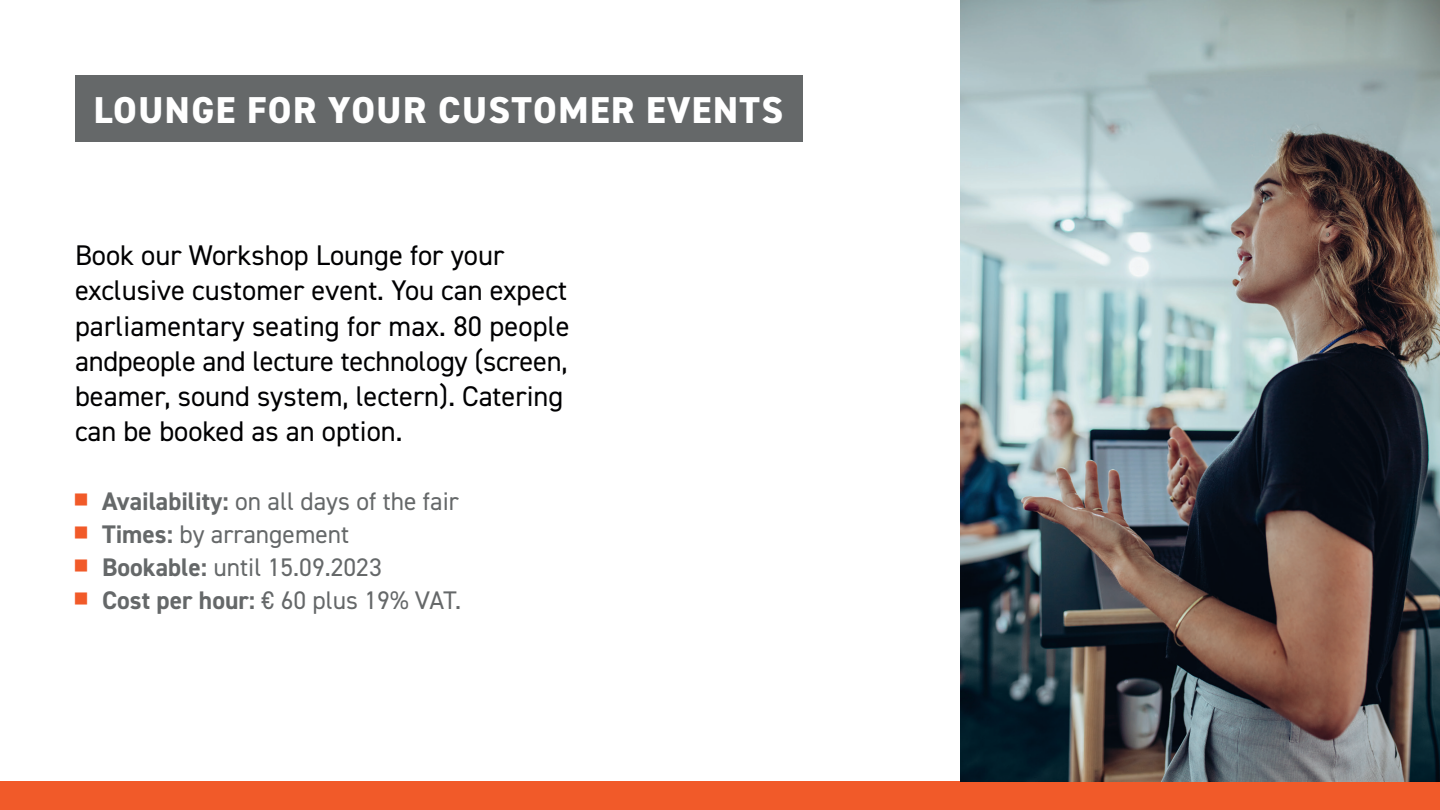
<style>
.page{position:relative;width:1440px;height:810px;background:#fff}
.page>*{position:absolute;margin:0;border:0;box-sizing:border-box;transform-origin:0 0}
.t1{font:800 37.5px "DIN2014";letter-spacing:.04em;color:#fff}
.t2{font:28.5px/35.2px "DIN2014";color:#000002}
.t3{font:25.5px/33px "DIN2014";color:#656869}
.s1{font-weight:700}
</style>
<div class="page">
<div style="left:0;top:781px;width:1440px;height:29px;background:#f15a29"></div>
<div style="left:75px;top:75px;width:727px;height:67px;background:#656869"></div>
<img style="left:960px;top:0;width:480px;height:781px">
<h1 class="t1" style="left:94px;top:85px;width:691px">LOUNGE FOR YOUR CUSTOMER EVENTS</h1>
<p class="t2" style="left:75px;top:237px;width:496px">Book our Workshop Lounge for your exclusive customer event. You can expect parliamentary seating for max. 80 people andpeople and lecture technology (screen, beamer, sound system, lectern). Catering can be booked as an option.</p>
<p class="t3" style="left:102px;top:484px;width:361px"><span class="s1">Availability:</span> on all days of the fair<br><span class="s1">Times:</span> by arrangement<br><span class="s1">Bookable:</span> until 15.09.2023<br><span class="s1">Cost per hour:</span> € 60 plus 19% VAT.</p>
</div>
